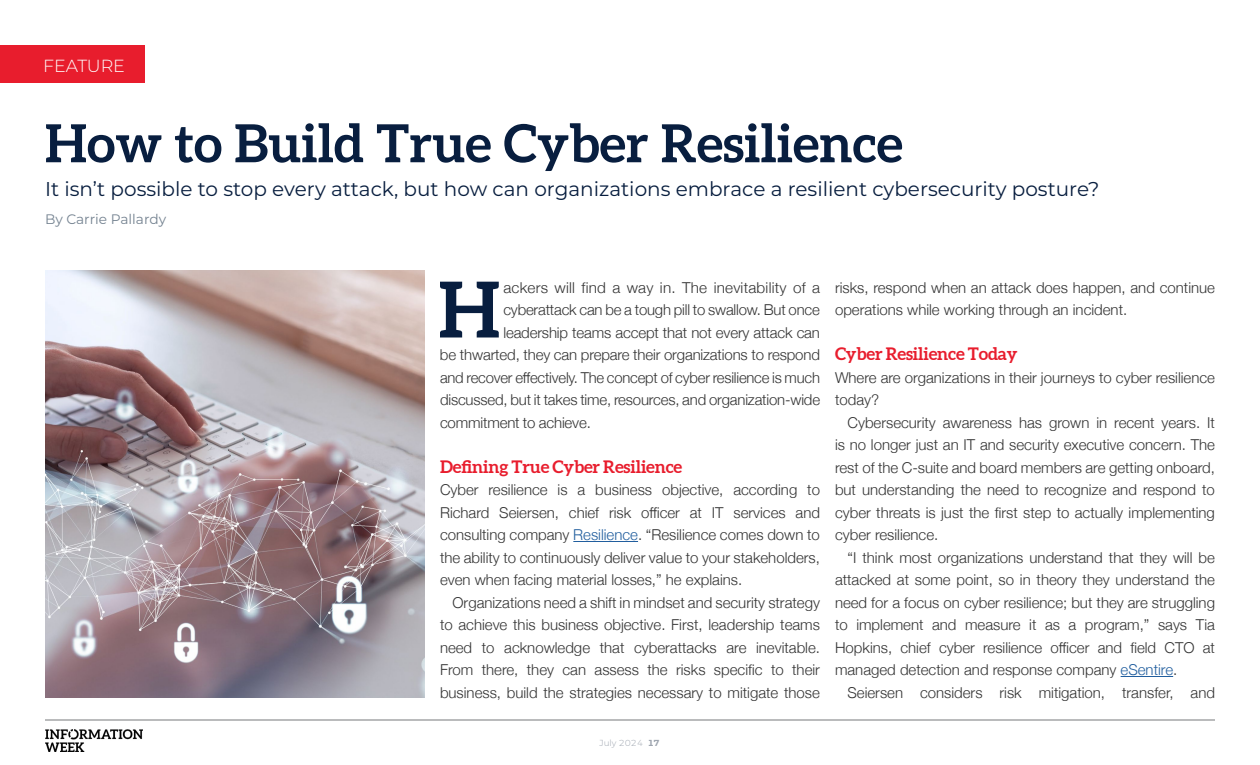
<style>
.page{position:relative;width:1260px;height:765px;background:#fff}
.page>*{position:absolute;margin:0;border:0;box-sizing:border-box;transform-origin:0 0}
.t1{font:700 77.25px "Aleo";color:#081e3f}
.t2{font:700 52.5px "Aleo";color:#081e3f}
.t3{font:20px "Montserrat";color:#081e3f}
.t4{font:700 17.5px "Aleo";letter-spacing:-.01em;color:#e81d2d}
.t5{font:300 17.5px "Montserrat";letter-spacing:-.005em;color:#fff}
.t6{font:300 15px/22.5px "Helvetica Neue";color:#333;text-align:justify}
.t7{font:13.75px "Montserrat";color:#758391}
.t8{font:300 8.75px "Montserrat";color:#9ea5af}
.s1{color:#215e9e}
.s2{font-weight:700}
</style>
<div class="page">
<img style="left:45px;top:270px;width:380px;height:428px">
<hr style="left:573px;top:541px;width:65px;height:1px;background:#215e9e">
<hr style="left:1121px;top:676px;width:52px;height:1px;background:#215e9e">
<div style="left:0;top:45px;width:145px;height:37px;background:#e81d2d"></div>
<hr style="left:45px;top:720px;width:1170px;height:1px;background:#77787b">
<img style="left:45px;top:729px;width:97px;height:23px">
<p class="t5" style="left:43px;top:54px;width:83px">FEATURE</p>
<h2 class="t2" style="left:45px;top:111px;width:859px">How to Build True Cyber Resilience</h2>
<h3 class="t3" style="left:45px;top:175px;width:1056px">It isn’t possible to stop every attack, but how can organizations embrace a resilient cybersecurity posture?</h3>
<p class="t7" style="left:45px;top:209px;width:123px">By Carrie Pallardy</p>
<h1 class="t1" style="left:438px;top:262px;width:63px">H</h1>
<p class="t6" style="left:503px;top:275px;width:318px">ackers will find a way in. The inevitability of a</p>
<p class="t6" style="left:503px;top:297px;width:318px">cyberattack can be a tough pill to swallow. But once</p>
<p class="t6" style="left:503px;top:320px;width:318px">leadership teams accept that not every attack can</p>
<p class="t6" style="left:440px;top:342px;width:382px">be thwarted, they can prepare their organizations to respond</p>
<p class="t6" style="left:440px;top:365px;width:382px">and recover effectively. The concept of cyber resilience is much</p>
<p class="t6" style="left:440px;top:387px;width:382px">discussed, but it takes time, resources, and organization-wide</p>
<p class="t6" style="left:440px;top:410px;width:152px">commitment to achieve.</p>
<p class="t4" style="left:440px;top:455px;width:244px">Defining True Cyber Resilience</p>
<p class="t6" style="left:440px;top:477px;width:382px">Cyber resilience is a business objective, according to Richard Seiersen, chief risk officer at IT services and consulting company <span class="s1">Resilience</span>. “Resilience comes down to the ability to continuously deliver value to your stakeholders, even when facing material losses,” he explains.</p>
<p class="t6" style="left:440px;top:590px;width:382px;text-indent:12px">Organizations need a shift in mindset and security strategy to achieve this business objective. First, leadership teams need to acknowledge that cyberattacks are inevitable.<br>From there, they can assess the risks specific to their business, build the strategies necessary to mitigate those</p>
<p class="t6" style="left:835px;top:275px;width:382px">risks, respond when an attack does happen, and continue operations while working through an incident.</p>
<p class="t4" style="left:835px;top:343px;width:184px">Cyber Resilience Today</p>
<p class="t6" style="left:835px;top:365px;width:382px">Where are organizations in their journeys to cyber resilience today?</p>
<p class="t6" style="left:835px;top:410px;width:382px;text-indent:12px">Cybersecurity awareness has grown in recent years. It is no longer just an IT and security executive concern. The rest of the C-suite and board members are getting onboard, but understanding the need to recognize and respond to cyber threats is just the first step to actually implementing cyber resilience.</p>
<p class="t6" style="left:835px;top:545px;width:382px;text-indent:12px">“I think most organizations understand that they will be attacked at some point, so in theory they understand the need for a focus on cyber resilience; but they are struggling to implement and measure it as a program,” says Tia Hopkins, chief cyber resilience officer and field CTO at managed detection and response company <span class="s1">eSentire</span>.</p>
<p class="t6" style="left:847px;top:680px;width:369px">Seiersen considers risk mitigation, transfer, and</p>
<p class="t8" style="left:599px;top:737px;width:62px">July 2024 <span class="s2">17</span></p>
</div>
